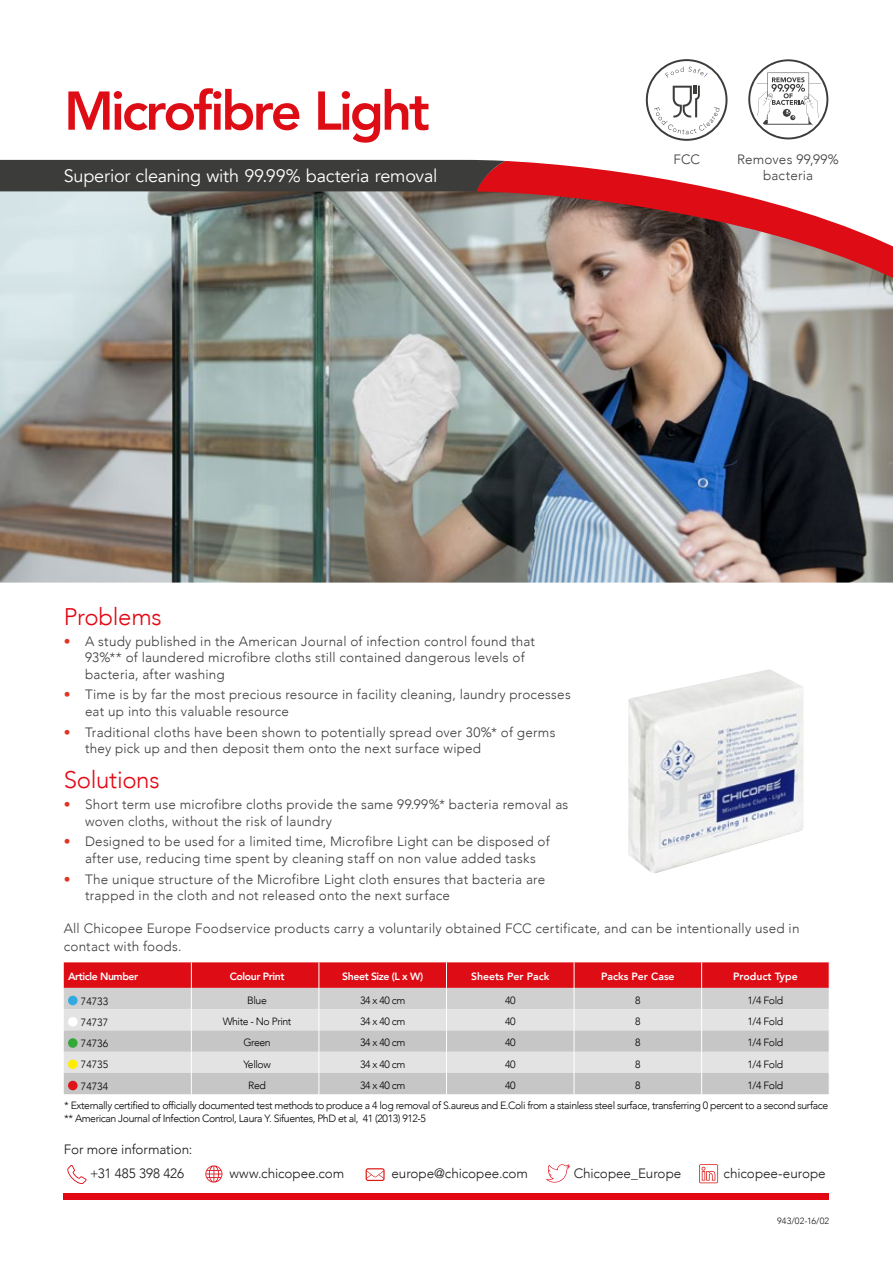
<style>
.page{position:relative;width:893px;height:1263px;background:#fff}
.page>*{position:absolute;margin:0;border:0;box-sizing:border-box;transform-origin:0 0}
.t1{font:800 54px "Avenir";letter-spacing:-.055em;color:#de0c15}
.t2{font:300 24px "Avenir";letter-spacing:-.015em;color:#e30613}
.t3{font:18px "Avenir";letter-spacing:-.015em;color:#fff}
.t4{font:300 13.5px/16.5px "Avenir";letter-spacing:.015em;color:#3c3c3b}
.t5{font:300 13.5px "Avenir";letter-spacing:-.005em;color:#1a1a1a}
.t6{font:300 10.5px/13.5px "Avenir";letter-spacing:-.04em;color:#000}
.t7{font:800 10.5px "Avenir";letter-spacing:-.04em;color:#fff}
.t8{font:800 10.5px "Avenir";color:#fff}
.t9{font:300 9px "Avenir";letter-spacing:.02em;color:#1a1a1a}
.s1{color:#e13424}
</style>
<div class="page">
<img style="left:628px;top:669px;width:176px;height:204px">
<img style="left:0;top:250px;width:893px;height:333px">
<svg style="left:0;top:159px;width:475px;height:91px;background:#dae4e6"></svg>
<img style="left:18px;top:161px;width:875px;height:126px">
<div style="left:0;top:160px;width:505px;height:31px;background:#3c3c3b"></div>
<div style="left:642px;top:55px;width:89px;height:90px;border:3px solid #fff;border-radius:50%"></div>
<svg style="left:646px;top:59px;width:81px;height:82px"></svg>
<div style="left:745px;top:55px;width:88px;height:88px;border:2px solid #fff;border-radius:50%"></div>
<svg style="left:748px;top:59px;width:80px;height:80px"></svg>
<svg style="left:64px;top:962px;width:766px;height:132px;background:#d5adaf"></svg>
<div style="left:68px;top:996px;width:10px;height:9px;background:#31a9e1;border-radius:50%"></div>
<div style="left:68px;top:1017px;width:10px;height:9px;background:#fff;border-radius:50%"></div>
<div style="left:68px;top:1038px;width:10px;height:10px;background:#32a836;border-radius:50%"></div>
<div style="left:68px;top:1059px;width:10px;height:10px;background:#ffed00;border-radius:50%"></div>
<div style="left:68px;top:1081px;width:10px;height:9px;background:#dd151a;border-radius:50%"></div>
<div style="left:64px;top:1193px;width:765px;height:6px;background:#e30613"></div>
<svg style="left:67px;top:1165px;width:20px;height:19px"></svg>
<svg style="left:205px;top:1165px;width:17px;height:17px"></svg>
<svg style="left:366px;top:1168px;width:19px;height:13px"></svg>
<svg style="left:546px;top:1164px;width:24px;height:18px"></svg>
<svg style="left:699px;top:1164px;width:19px;height:19px"></svg>
<h1 class="t1" style="left:64px;top:69px;width:367px">Microfibre Light</h1>
<h3 class="t3" style="left:64px;top:166px;width:375px">Superior cleaning with 99.99% bacteria removal</h3>
<p class="t4" style="left:673px;top:151px;width:28px">FCC</p>
<p class="t4" style="left:737px;top:151px;width:103px;text-align:center">Removes 99,99% bacteria</p>
<h2 class="t2" style="left:64px;top:602px;width:100px">Problems</h2>
<p class="t4" style="left:85px;top:633px;width:451px;text-indent:-21px"><span class="s1">•</span> A study published in the American Journal of infection control found that<br>93%** of laundered microfibre cloths still contained dangerous levels of bacteria, after washing</p>
<p class="t4" style="left:85px;top:686px;width:487px;text-indent:-21px"><span class="s1">•</span> Time is by far the most precious resource in facility cleaning, laundry processes eat up into this valuable resource</p>
<p class="t4" style="left:85px;top:724px;width:472px;text-indent:-21px"><span class="s1">•</span> Traditional cloths have been shown to potentially spread over 30%* of germs they pick up and then deposit them onto the next surface wiped</p>
<h2 class="t2" style="left:64px;top:766px;width:97px">Solutions</h2>
<p class="t4" style="left:85px;top:796px;width:485px;text-indent:-21px"><span class="s1">•</span> Short term use microfibre cloths provide the same 99.99%* bacteria removal as woven cloths, without the risk of laundry</p>
<p class="t4" style="left:64px;top:833px;width:487px;text-align:center"><span class="s1">•</span> Designed to be used for a limited time, Microfibre Light can be disposed of after use, reducing time spent by cleaning staff on non value added tasks</p>
<p class="t4" style="left:85px;top:871px;width:462px;text-indent:-21px"><span class="s1">•</span> The unique structure of the Microfibre Light cloth ensures that bacteria are trapped in the cloth and not released onto the next surface</p>
<p class="t4" style="left:64px;top:920px;width:737px;line-height:18px">All Chicopee Europe Foodservice products carry a voluntarily obtained FCC certificate, and can be intentionally used in contact with foods.</p>
<p class="t7" style="left:68px;top:968px;width:72px">Article Number</p>
<p class="t7" style="left:230px;top:968px;width:56px">Colour Print</p>
<p class="t7" style="left:342px;top:968px;width:82px">Sheet Size (L x W)</p>
<p class="t8" style="left:471px;top:968px;width:80px">Sheets Per Pack</p>
<p class="t8" style="left:601px;top:968px;width:75px">Packs Per Case</p>
<p class="t8" style="left:733px;top:968px;width:66px">Product Type</p>
<p class="t6" style="left:81px;top:994px;width:29px">74733</p>
<p class="t6" style="left:247px;top:993px;width:21px">Blue</p>
<p class="t6" style="left:360px;top:993px;width:47px">34 x 40 cm</p>
<p class="t6" style="left:505px;top:993px;width:12px">40</p>
<p class="t6" style="left:635px;top:993px;width:7px">8</p>
<p class="t6" style="left:748px;top:993px;width:37px">1/4 Fold</p>
<p class="t6" style="left:81px;top:1015px;width:29px">74737</p>
<p class="t6" style="left:223px;top:1015px;width:70px">White - No Print</p>
<p class="t6" style="left:360px;top:1015px;width:47px">34 x 40 cm</p>
<p class="t6" style="left:505px;top:1015px;width:12px">40</p>
<p class="t6" style="left:635px;top:1015px;width:7px">8</p>
<p class="t6" style="left:748px;top:1015px;width:37px">1/4 Fold</p>
<p class="t6" style="left:81px;top:1037px;width:29px">74736</p>
<p class="t6" style="left:243px;top:1036px;width:29px">Green</p>
<p class="t6" style="left:360px;top:1036px;width:47px">34 x 40 cm</p>
<p class="t6" style="left:505px;top:1036px;width:12px">40</p>
<p class="t6" style="left:635px;top:1036px;width:7px">8</p>
<p class="t6" style="left:748px;top:1036px;width:37px">1/4 Fold</p>
<p class="t6" style="left:81px;top:1058px;width:29px">74735</p>
<p class="t6" style="left:243px;top:1057px;width:29px">Yellow</p>
<p class="t6" style="left:360px;top:1057px;width:47px">34 x 40 cm</p>
<p class="t6" style="left:505px;top:1057px;width:12px">40</p>
<p class="t6" style="left:635px;top:1057px;width:7px">8</p>
<p class="t6" style="left:748px;top:1057px;width:37px">1/4 Fold</p>
<p class="t6" style="left:81px;top:1079px;width:29px">74734</p>
<p class="t6" style="left:248px;top:1078px;width:19px">Red</p>
<p class="t6" style="left:360px;top:1078px;width:47px">34 x 40 cm</p>
<p class="t6" style="left:505px;top:1078px;width:12px">40</p>
<p class="t6" style="left:635px;top:1078px;width:7px">8</p>
<p class="t6" style="left:748px;top:1078px;width:37px">1/4 Fold</p>
<p class="t6" style="left:64px;top:1098px;width:765px">* Externally certified to officially documented test methods to produce a 4 log removal of S.aureus and E.Coli from a stainless steel surface, transferring 0 percent to a second surface ** American Journal of Infection Control, Laura Y. Sifuentes, PhD et al, 41 (2013) 912-5</p>
<p class="t5" style="left:64px;top:1141px;width:130px">For more information:</p>
<p class="t5" style="left:90px;top:1165px;width:96px">+31 485 398 426</p>
<p class="t5" style="left:229px;top:1165px;width:116px">www.chicopee.com</p>
<p class="t5" style="left:391px;top:1165px;width:138px">europe@chicopee.com</p>
<p class="t5" style="left:574px;top:1165px;width:109px">Chicopee_Europe</p>
<p class="t5" style="left:724px;top:1165px;width:104px">chicopee-europe</p>
<p class="t9" style="left:777px;top:1216px;width:54px">943/02-16/02</p>
</div>
